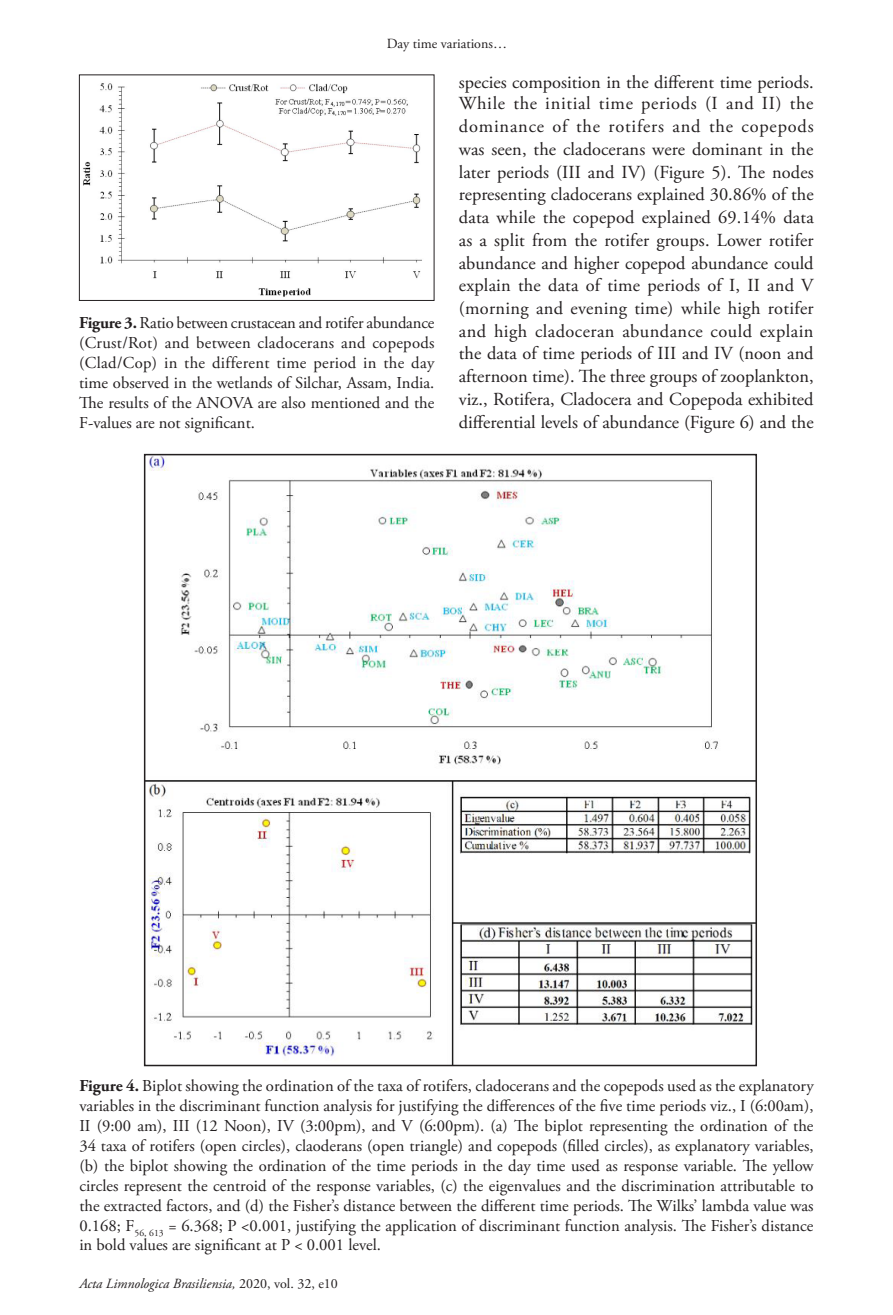
<style>
.page{position:relative;width:893px;height:1315px;background:#fff}
.page>*{position:absolute;margin:0;border:0;box-sizing:border-box;transform-origin:0 0}
.Paragraph{font:18.38px/22.6px "Adobe Garamond Pro";color:#231f20;text-align:justify}
.FigureCaption{font:16.62px/19.9px "Adobe Garamond Pro";color:#231f20;text-align:justify}
.t1{font:italic 14px "Adobe Garamond Pro";color:#231f20}
.t2{font:14px "Adobe Garamond Pro";color:#231f20}
.s1{font-weight:700}
.s2{font-style:normal}
</style>
<div class="page">
<img style="left:83px;top:83px;width:339px;height:214px">
<div style="left:79px;top:74px;width:355px;height:227px;border:1px solid #231f20"></div>
<img style="left:147px;top:457px;width:607px;height:606px">
<p class="t2" style="left:387px;top:35px;width:122px">Day time variations…</p>
<p class="FigureCaption" style="left:79px;top:313px;width:357px"><span class="s1">Figure 3.</span> Ratio between crustacean and rotifer abundance (Crust/Rot) and between cladocerans and copepods (Clad/Cop) in the different time period in the day time observed in the wetlands of Silchar, Assam, India.<br>The results of the ANOVA are also mentioned and the F-values are not significant.</p>
<p class="Paragraph" style="left:459px;top:71px;width:356px">species composition in the different time periods.<br>While the initial time periods (I and II) the dominance of the rotifers and the copepods was seen, the cladocerans were dominant in the later periods (III and IV) (Figure 5). The nodes representing cladocerans explained 30.86% of the data while the copepod explained 69.14% data as a split from the rotifer groups. Lower rotifer abundance and higher copepod abundance could explain the data of time periods of I, II and V (morning and evening time) while high rotifer and high cladoceran abundance could explain the data of time periods of III and IV (noon and afternoon time). The three groups of zooplankton, viz., Rotifera, Cladocera and Copepoda exhibited differential levels of abundance (Figure 6) and the</p>
<p class="FigureCaption" style="left:79px;top:1076px;width:736px"><span class="s1">Figure 4.</span> Biplot showing the ordination of the taxa of rotifers, cladocerans and the copepods used as the explanatory variables in the discriminant function analysis for justifying the differences of the five time periods viz., I (6:00am), II (9:00 am), III (12 Noon), IV (3:00pm), and V (6:00pm). (a) The biplot representing the ordination of the 34 taxa of rotifers (open circles), claoderans (open triangle) and copepods (filled circles), as explanatory variables, (b) the biplot showing the ordination of the time periods in the day time used as response variable. The yellow circles represent the centroid of the response variables, (c) the eigenvalues and the discrimination attributable to the extracted factors, and (d) the Fisher’s distance between the different time periods. The Wilks’ lambda value was 0.168; F<sub>56,</sub> <sub>613</sub> = 6.368; P &lt;0.001, justifying the application of discriminant function analysis. The Fisher’s distance in bold values are significant at P &lt; 0.001 level.</p>
<p class="t1" style="left:79px;top:1275px;width:260px">Acta Limnologica Brasiliensia, <span class="s2">2020, vol. 32, e10</span></p>
</div>
